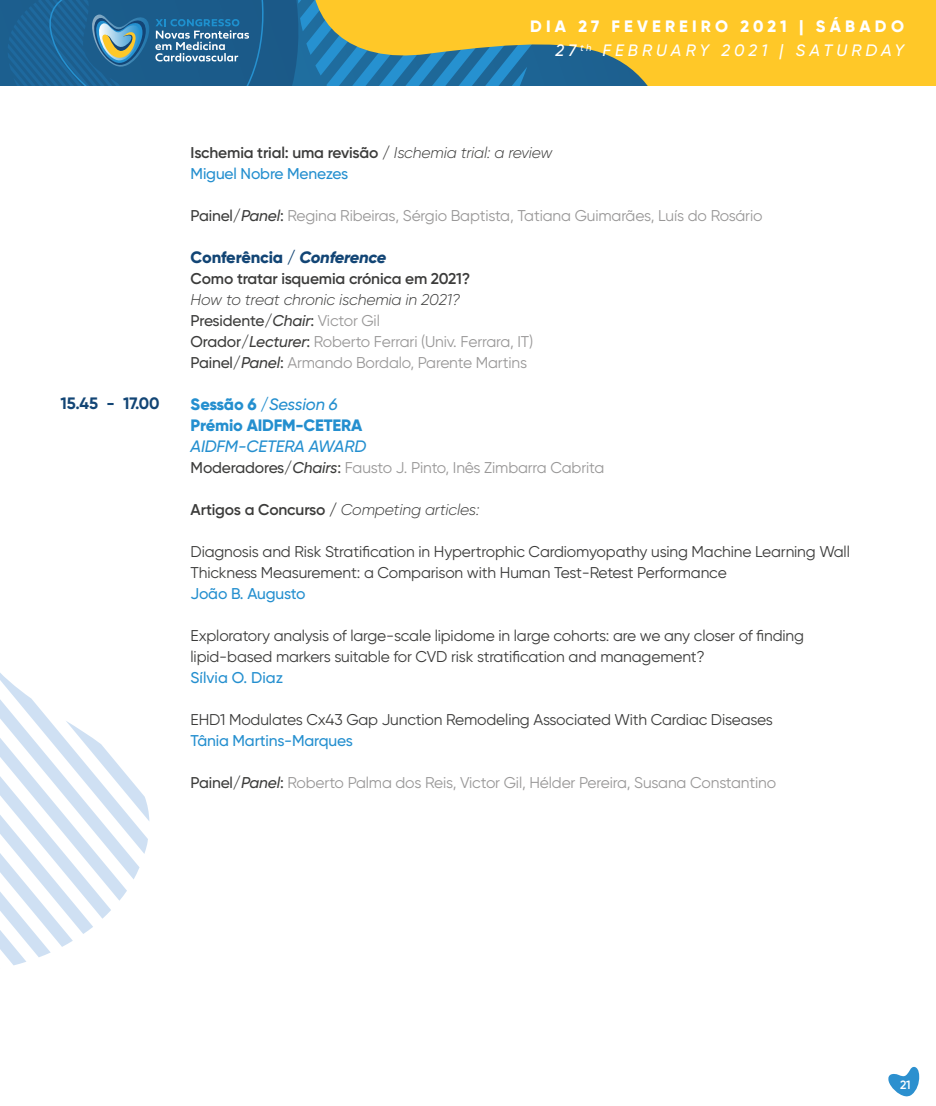
<style>
.page{position:relative;width:936px;height:1106px;background:#fff}
.page>*{position:absolute;margin:0;border:0;box-sizing:border-box;transform-origin:0 0}
.t1{font:800 16.5px/24.5px "Gilroy";letter-spacing:.25em;color:#fff;text-align:right}
.t2{font:800 16.5px/21px "Gilroy";letter-spacing:-.01em;color:#248fcf}
.t3{font:800 16.5px "Gilroy";letter-spacing:-.01em;color:#124575}
.t4{font:italic 500 16.5px "Gilroy";letter-spacing:-.01em;color:#248fcf}
.t5{font:700 16.5px "Gilroy";letter-spacing:-.01em;color:#124575}
.t6{font:15.6px/21px "Gilroy";letter-spacing:-.01em;color:#3c3c3b}
.t7{font:15.6px/21px "Gilroy";letter-spacing:-.01em;color:#999898}
.t8{font:600 15.6px/21px "Gilroy";letter-spacing:-.01em;color:#3c3c3b}
.t9{font:500 15.6px "Gilroy";letter-spacing:-.01em;color:#248fcf}
.t10{font:italic 300 15.6px "Gilroy";letter-spacing:-.01em;color:#3c3c3b}
.t11{font:600 12px "Gilroy";color:#fff}
.s1{font-weight:500;font-style:italic}
.s2{font-weight:400}
.s3{font-weight:300;font-style:italic}
.s4{font-weight:500;color:#248fcf}
.s5{font-weight:500;color:#3c3c3b}
.s6{font-weight:500;font-style:italic;color:#3c3c3b}
.s7{font-style:italic}
.s8{font-weight:300;font-style:italic;color:#3c3c3b}
.s9{font-weight:600;font-style:normal}
</style>
<div class="page">
<svg style="left:0;top:0;width:310px;height:85px;background:#286894"></svg>
<svg style="left:310px;top:0;width:625px;height:85px;background:#cbb446"></svg>
<svg style="left:0;top:673px;width:149px;height:293px"></svg>
<svg style="left:888px;top:1066px;width:31px;height:30px"></svg>
<p class="t1" style="left:530px;top:14px;width:375px">DIA 27 FEVEREIRO 2021 | SÁBADO<br><span class="s1">27</span> <sup>th</sup> <span class="s1">FEBRUARY 2021 | SATURDAY</span></p>
<p class="t5" style="left:61px;top:393px;width:100px">15.45 - 17.00</p>
<p class="t8" style="left:190px;top:142px;width:363px">Ischemia trial: uma revisão <span class="s2">/</span> <span class="s3">Ischemia trial: a review<br></span><span class="s4">Miguel Nobre Menezes</span></p>
<p class="t7" style="left:190px;top:205px;width:573px"><span class="s5">Painel/</span><span class="s6">Panel</span><span class="s5">:</span> Regina Ribeiras, Sérgio Baptista, Tatiana Guimarães, Luís do Rosário</p>
<p class="t3" style="left:190px;top:247px;width:197px">Conferência / <span class="s7">Conference</span></p>
<p class="t8" style="left:190px;top:268px;width:281px">Como tratar isquemia crónica em 2021?</p>
<p class="t7" style="left:190px;top:289px;width:344px"><span class="s8">How to treat chronic ischemia in 2021?<br></span><span class="s5">Presidente/</span><span class="s6">Chair</span><span class="s5">:</span> Victor Gil<br><span class="s5">Orador/</span><span class="s6">Lecturer</span><span class="s5">:</span> Roberto Ferrari (Univ. Ferrara, IT)<br><span class="s5">Painel/</span><span class="s6">Panel</span><span class="s5">:</span> Armando Bordalo, Parente Martins</p>
<p class="t2" style="left:190px;top:394px;width:173px">Sessão 6 /<span class="s1">Session 6<br></span>Prémio AIDFM-CETERA</p>
<p class="t4" style="left:190px;top:436px;width:177px">AIDFM-CETERA AWARD</p>
<p class="t7" style="left:190px;top:457px;width:415px"><span class="s5">Moderadores/</span><span class="s6">Chairs</span><span class="s5">:</span> Fausto J. Pinto, Inês Zimbarra Cabrita</p>
<p class="t10" style="left:190px;top:500px;width:290px"><span class="s9">Artigos a Concurso /</span> Competing articles:</p>
<p class="t6" style="left:190px;top:541px;width:660px">Diagnosis and Risk Stratification in Hypertrophic Cardiomyopathy using Machine Learning Wall<br>Thickness Measurement: a Comparison with Human Test-Retest Performance</p>
<p class="t9" style="left:190px;top:584px;width:116px">João B. Augusto</p>
<p class="t6" style="left:190px;top:625px;width:615px">Exploratory analysis of large-scale lipidome in large cohorts: are we any closer of finding lipid-based markers suitable for CVD risk stratification and management?</p>
<p class="t9" style="left:190px;top:668px;width:94px">Sílvia O. Diaz</p>
<p class="t6" style="left:190px;top:709px;width:584px">EHD1 Modulates Cx43 Gap Junction Remodeling Associated With Cardiac Diseases</p>
<p class="t9" style="left:190px;top:731px;width:164px">Tânia Martins-Marques</p>
<p class="t7" style="left:190px;top:772px;width:587px"><span class="s5">Painel/</span><span class="s6">Panel</span><span class="s5">:</span> Roberto Palma dos Reis, Victor Gil, Hélder Pereira, Susana Constantino</p>
<p class="t11" style="left:899px;top:1077px;width:12px">21</p>
</div>
